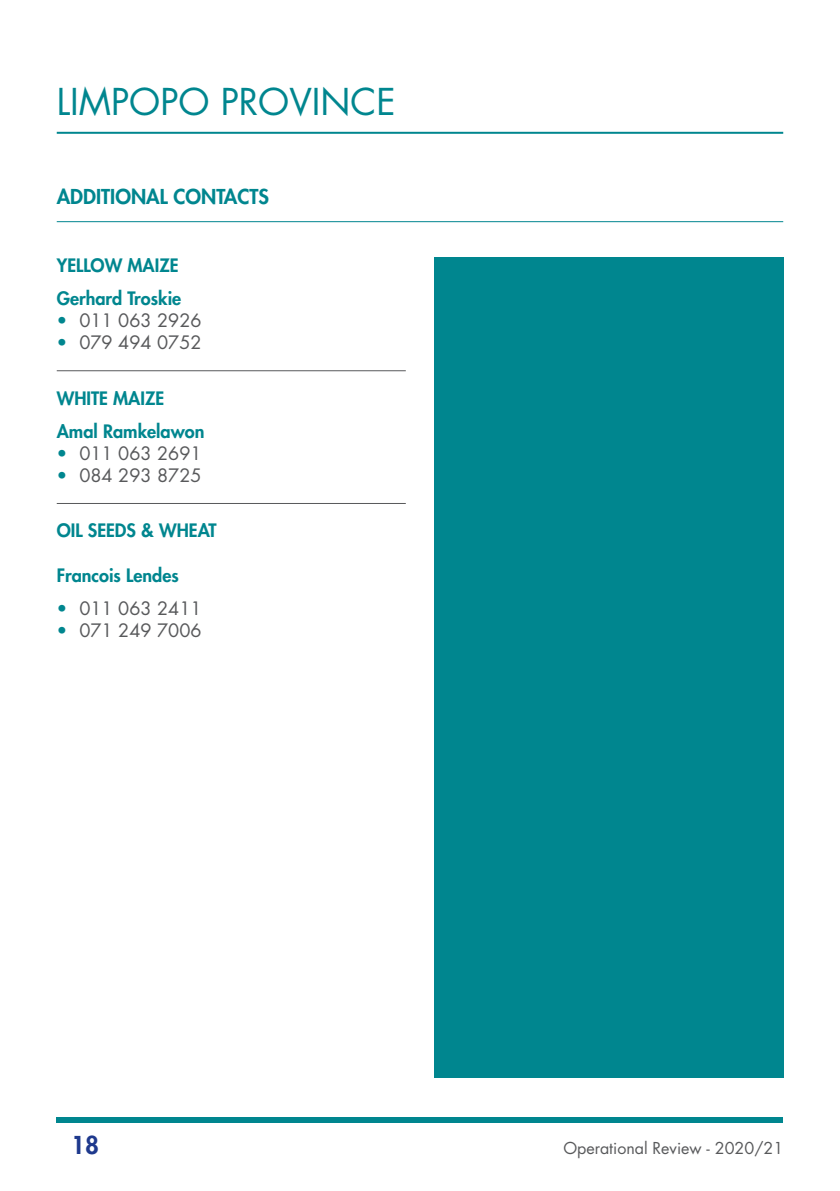
<style>
.page{position:relative;width:840px;height:1191px;background:#fff}
.page>*{position:absolute;margin:0;border:0;box-sizing:border-box;transform-origin:0 0}
.t1{font:36px "Futura Std";color:#00868f}
.t2{font:800 24px "Futura Std";color:#1e398d}
.t3{font:800 20px "Futura Std";color:#00868f}
.t4{font:800 18px/33.4px "Futura Std";color:#00868f}
.t5{font:18px "Futura Std";color:#58595b}
.t6{font:16px "Futura Std";color:#58595b}
.s1{font-weight:800;color:#00868f}
</style>
<div class="page">
<div style="left:57px;top:1117px;width:725px;height:6px;background:#00868f"></div>
<hr style="left:57px;top:132px;width:725px;height:2px;background:#00868f">
<hr style="left:57px;top:221px;width:725px;height:1px;background:#00868f">
<hr style="left:57px;top:370px;width:348px;height:1px;background:#58595b">
<hr style="left:57px;top:503px;width:348px;height:1px;background:#58595b">
<div style="left:434px;top:257px;width:348px;height:820px;background:#00868f"></div>
<h1 class="t1" style="left:57px;top:79px;width:340px">LIMPOPO PROVINCE</h1>
<p class="t3" style="left:57px;top:184px;width:214px">ADDITIONAL CONTACTS</p>
<p class="t4" style="left:57px;top:248px;width:126px">YELLOW MAIZE<br>Gerhard Troskie</p>
<p class="t5" style="left:57px;top:309px;width:146px"><span class="s1">•</span> 011 063 2926</p>
<p class="t5" style="left:57px;top:331px;width:146px"><span class="s1">•</span> 079 494 0752</p>
<p class="t4" style="left:57px;top:381px;width:149px">WHITE MAIZE<br>Amal Ramkelawon</p>
<p class="t5" style="left:57px;top:442px;width:146px"><span class="s1">•</span> 011 063 2691</p>
<p class="t5" style="left:57px;top:464px;width:146px"><span class="s1">•</span> 084 293 8725</p>
<p class="t4" style="left:57px;top:514px;width:161px">OIL SEEDS &amp; WHEAT</p>
<p class="t4" style="left:57px;top:558px;width:123px">Francois Lendes</p>
<p class="t5" style="left:57px;top:597px;width:146px"><span class="s1">•</span> 011 063 2411</p>
<p class="t5" style="left:57px;top:619px;width:146px"><span class="s1">•</span> 071 249 7006</p>
<h2 class="t2" style="left:71px;top:1130px;width:29px">18</h2>
<p class="t6" style="left:563px;top:1138px;width:221px">Operational Review - 2020/21</p>
</div>
